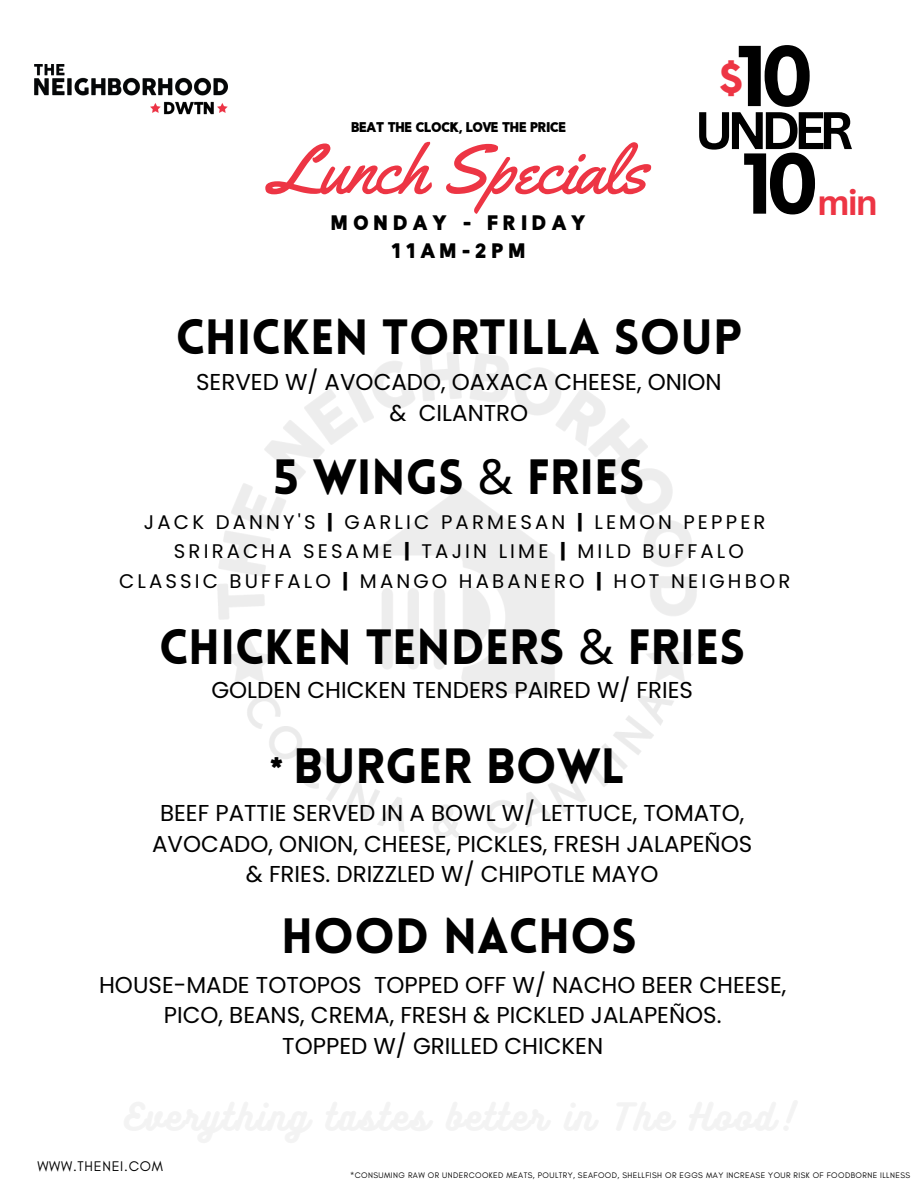
<style>
.page{position:relative;width:918px;height:1188px;background:#fff}
.page>*{position:absolute;margin:0;border:0;box-sizing:border-box;transform-origin:0 0}
.t1{font:700 80.25px "Now";color:#000}
.t2{font:69.15px "Yellowtail";color:#ed3544}
.t3{font:700 51.6px "Canva Sans";letter-spacing:-.125em;color:#000}
.t4{font:900 48.45px "Lovelo";color:#000}
.t5{font:700 39.45px "Now";color:#ed3544}
.t6{font:700 34.95px "Canva Sans";color:#ed3544}
.t7{font:26.25px "Sovereign";color:#000}
.t8{font:22.95px/30.6px "Poppins";color:#000;text-align:center}
.t9{font:19.95px "Sovereign";letter-spacing:.275em;color:#000}
.t10{font:19.65px "Poppins";letter-spacing:.16em;color:#000}
.t11{font:14.25px "Glacial Indifference";letter-spacing:.05em;color:#000}
.t12{font:13.5px "Sovereign";color:#000}
.t13{font:8.25px "Glacial Indifference";letter-spacing:.05em;color:#000}
.s1{font-family:"Noto Sans";font-weight:400}
.s2{font-weight:700}
</style>
<div class="page">
<img style="left:35px;top:65px;width:192px;height:50px">
<h6 class="t12" style="left:352px;top:122px;width:216px">BEAT THE CLOCK, LOVE THE PRICE</h6>
<h3 class="t2" style="left:270px;top:126px;width:378px">Lunch Specials</h3>
<p class="t9" style="left:332px;top:215px;width:256px">MONDAY - FRIDAY</p>
<p class="t9" style="left:392px;top:243px;width:136px">11AM-2PM</p>
<p class="t1" style="left:736px;top:34px;width:80px">10</p>
<h6 class="t3" style="left:695px;top:94px;width:160px">UNDER</h6>
<p class="t1" style="left:742px;top:141px;width:80px">10</p>
<h6 class="t5" style="left:719px;top:57px;width:25px">$</h6>
<p class="t6" style="left:817px;top:178px;width:62px">min</p>
<p class="t4" style="left:176px;top:318px;width:568px">CHICKEN TORTILLA SOUP</p>
<p class="t8" style="left:196px;top:367px;width:527px">SERVED W/ AVOCADO, OAXACA CHEESE, ONION &amp; CILANTRO</p>
<p class="t4" style="left:274px;top:458px;width:372px">5 WINGS <span class="s1">&amp;</span> FRIES</p>
<p class="t10" style="left:144px;top:508px;width:623px">JACK DANNY'S <span class="s2">|</span> GARLIC PARMESAN <span class="s2">|</span> LEMON PEPPER</p>
<h2 class="t10" style="left:174px;top:538px;width:572px">SRIRACHA SESAME <span class="s2">|</span> TAJIN LIME <span class="s2">|</span> MILD BUFFALO</h2>
<p class="t10" style="left:119px;top:567px;width:673px">CLASSIC BUFFALO <span class="s2">|</span> MANGO HABANERO <span class="s2">|</span> HOT NEIGHBOR</p>
<h1 class="t4" style="left:159px;top:628px;width:587px">CHICKEN TENDERS <span class="s1">&amp;</span> FRIES</h1>
<h4 class="t8" style="left:211px;top:675px;width:483px">GOLDEN CHICKEN TENDERS PAIRED W/ FRIES</h4>
<h3 class="t7" style="left:271px;top:757px;width:14px">*</h3>
<p class="t4" style="left:293px;top:747px;width:333px">BURGER BOWL</p>
<h3 class="t8" style="left:152px;top:798px;width:602px">BEEF PATTIE SERVED IN A BOWL W/ LETTUCE, TOMATO,<br>AVOCADO, ONION, CHEESE, PICKLES, FRESH JALAPEÑOS &amp; FRIES. DRIZZLED W/ CHIPOTLE MAYO</h3>
<p class="t4" style="left:281px;top:917px;width:357px">HOOD NACHOS</p>
<h3 class="t8" style="left:99px;top:969px;width:689px">HOUSE-MADE TOTOPOS TOPPED OFF W/ NACHO BEER CHEESE,<br>PICO, BEANS, CREMA, FRESH &amp; PICKLED JALAPEÑOS.<br>TOPPED W/ GRILLED CHICKEN</h3>
<h5 class="t11" style="left:37px;top:1157px;width:127px">WWW.THENEI.COM</h5>
<h6 class="t13" style="left:350px;top:1170px;width:562px">*CONSUMING RAW OR UNDERCOOKED MEATS, POULTRY, SEAFOOD, SHELLFISH OR EGGS MAY INCREASE YOUR RISK OF FOODBORNE ILLNESS</h6>
</div>
